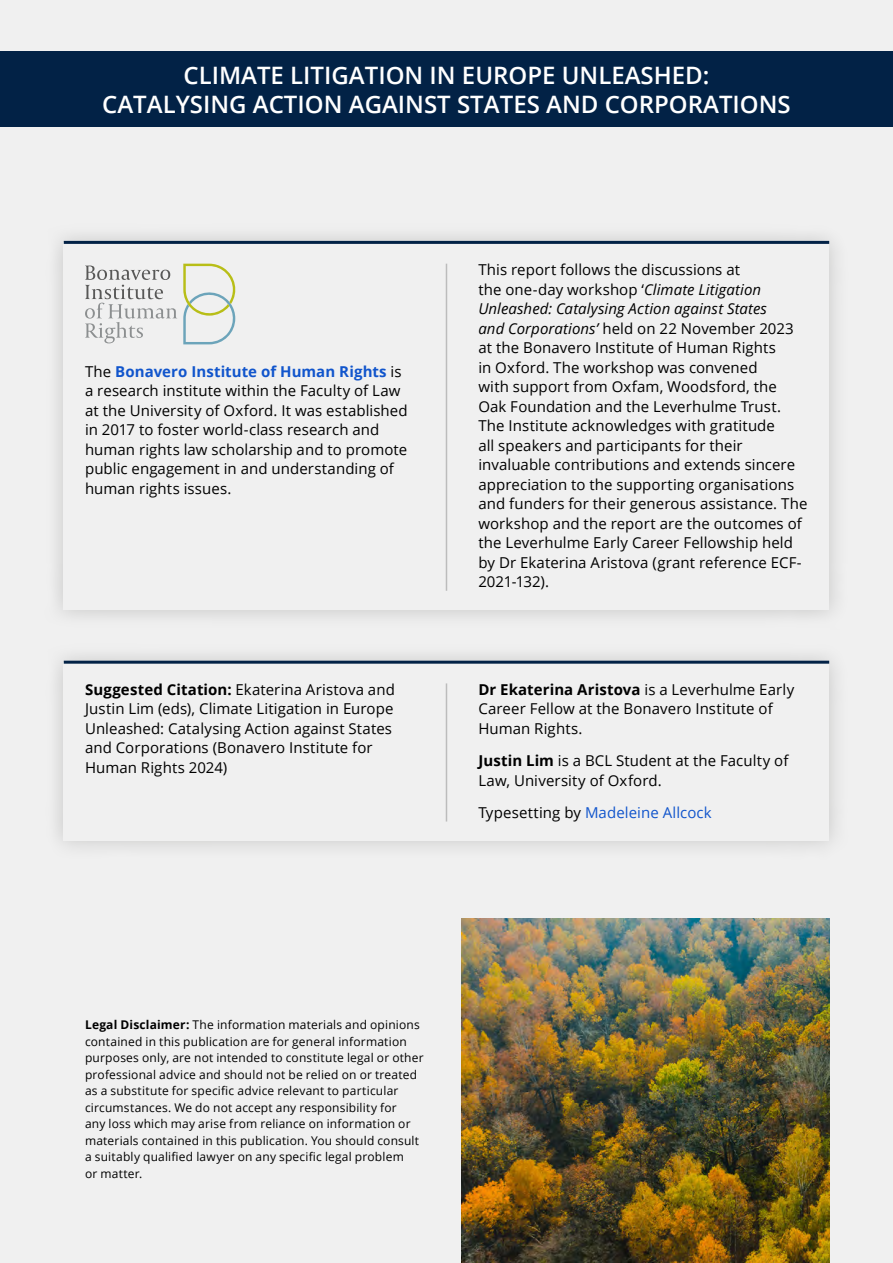
<style>
.page{position:relative;width:893px;height:1263px;background:#f0f0f0}
.page>*{position:absolute;margin:0;border:0;box-sizing:border-box;transform-origin:0 0}
.t1{font:600 24px/28.8px "Open Sans";color:#fff;text-align:center}
.t2{font:15px/19.5px "Open Sans";letter-spacing:.005em;color:#000}
.t3{font:15px "Open Sans";letter-spacing:.005em;color:#15c}
.t4{font:12px/16.5px "Open Sans";letter-spacing:.015em;color:#000}
.s1{font-weight:700;color:#15c}
.s2{font-style:italic}
.s3{font-weight:700}
.s4{color:#000}
</style>
<div class="page">
<div style="left:45px;top:223px;width:804px;height:407px;background:#9d9d9c;opacity:.5"></div>
<div style="left:64px;top:242px;width:765px;height:368px;background:#f0f0f0"></div>
<svg style="left:183px;top:264px;width:52px;height:80px"></svg>
<svg style="left:85px;top:265px;width:92px;height:78px"></svg>
<hr style="left:446px;top:264px;width:1px;height:327px;background:#bcbcbc">
<div style="left:45px;top:643px;width:804px;height:217px;background:#9d9d9c;opacity:.5"></div>
<div style="left:64px;top:662px;width:765px;height:178px;background:#f0f0f0"></div>
<hr style="left:446px;top:683px;width:1px;height:138px;background:#bcbcbc">
<div style="left:0;top:51px;width:893px;height:76px;background:#022246"></div>
<img style="left:461px;top:918px;width:368px;height:345px">
<hr style="left:64px;top:241px;width:765px;height:3px;background:#022246">
<hr style="left:64px;top:661px;width:765px;height:3px;background:#022246">
<h1 class="t1" style="left:102px;top:60px;width:690px">CLIMATE LITIGATION IN EUROPE UNLEASHED:<br>CATALYSING ACTION AGAINST STATES AND CORPORATIONS</h1>
<p class="t2" style="left:85px;top:361px;width:324px">The <span class="s1">Bonavero Institute of Human Rights</span> is a research institute within the Faculty of Law at the University of Oxford. It was established in 2017 to foster world-class research and human rights law scholarship and to promote public engagement in and understanding of human rights issues.</p>
<p class="t2" style="left:478px;top:260px;width:331px">This report follows the discussions at<br>the one-day workshop ‘<span class="s2">Climate Litigation Unleashed: Catalysing Action against States<br>and Corporations’</span> held on 22 November 2023 at the Bonavero Institute of Human Rights<br>in Oxford. The workshop was convened<br>with support from Oxfam, Woodsford, the Oak Foundation and the Leverhulme Trust.<br>The Institute acknowledges with gratitude<br>all speakers and participants for their invaluable contributions and extends sincere appreciation to the supporting organisations and funders for their generous assistance. The workshop and the report are the outcomes of the Leverhulme Early Career Fellowship held by Dr Ekaterina Aristova (grant reference ECF-2021-132).</p>
<p class="t2" style="left:85px;top:679px;width:311px"><span class="s3">Suggested Citation:</span> Ekaterina Aristova and Justin Lim (eds), Climate Litigation in Europe Unleashed: Catalysing Action against States and Corporations (Bonavero Institute for Human Rights 2024)</p>
<p class="t2" style="left:478px;top:679px;width:317px"><span class="s3">Dr Ekaterina Aristova</span> is a Leverhulme Early<br>Career Fellow at the Bonavero Institute of<br>Human Rights.</p>
<p class="t2" style="left:478px;top:750px;width:312px"><span class="s3">Justin Lim</span> is a BCL Student at the Faculty of<br>Law, University of Oxford.</p>
<p class="t3" style="left:478px;top:802px;width:235px"><span class="s4">Typesetting by</span> Madeleine Allcock</p>
<p class="t4" style="left:85px;top:1016px;width:340px"><span class="s3">Legal Disclaimer:</span> The information materials and opinions contained in this publication are for general information purposes only, are not intended to constitute legal or other professional advice and should not be relied on or treated as a substitute for specific advice relevant to particular circumstances. We do not accept any responsibility for<br>any loss which may arise from reliance on information or materials contained in this publication. You should consult a suitably qualified lawyer on any specific legal problem<br>or matter.</p>
</div>
